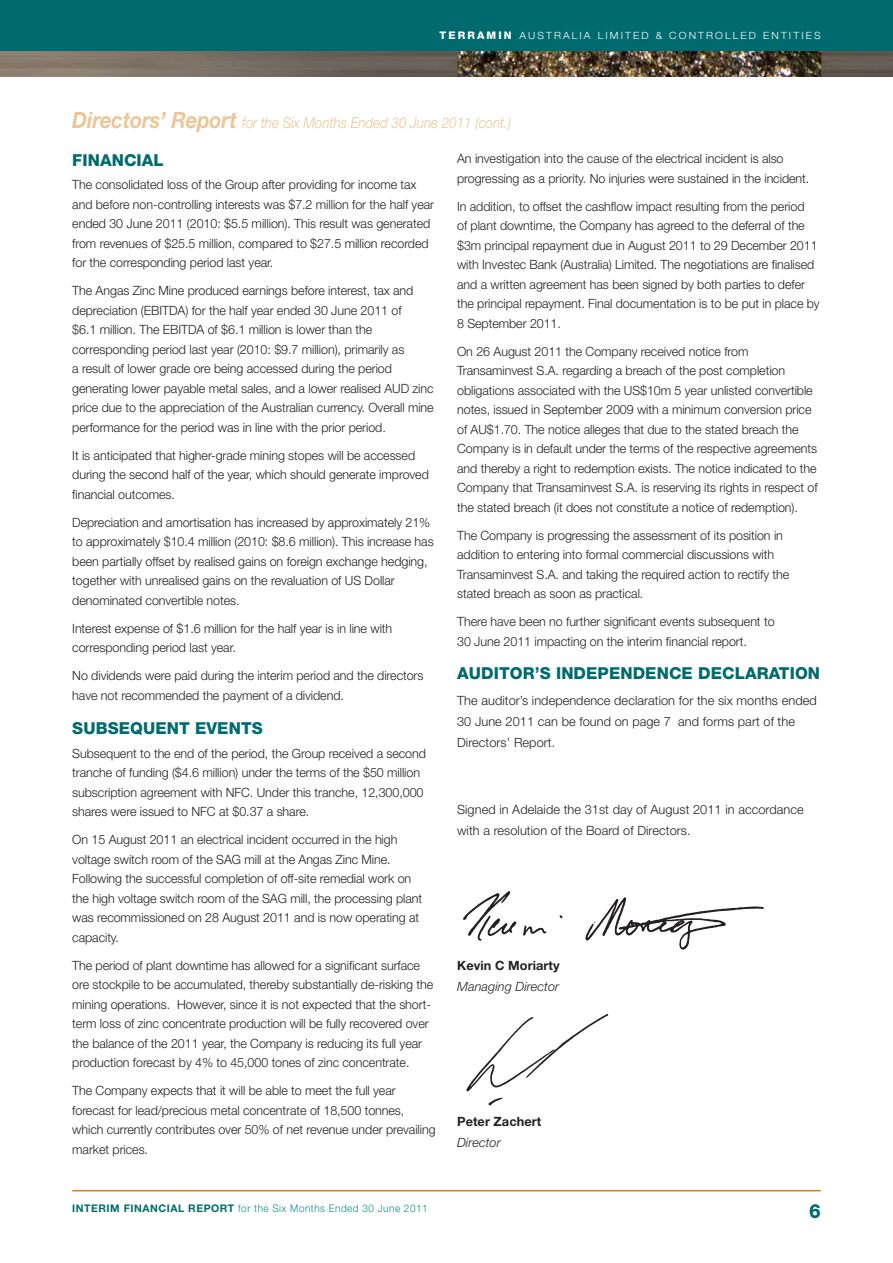
<style>
.page{position:relative;width:893px;height:1263px;background:#fff}
.page>*{position:absolute;margin:0;border:0;box-sizing:border-box;transform-origin:0 0}
.t1{font:800 19.5px "Helvetica Neue";color:#006b6e;scale:.95 1}
.t2{font:800 16.5px "Helvetica Neue";letter-spacing:.005em;color:#006b6e}
.t3{font:italic 300 15px "Helvetica Neue";letter-spacing:-.005em;color:#ecc696;scale:.9 1}
.t4{font:300 12.75px/19.5px "Helvetica Neue";letter-spacing:-.005em;color:#231f20}
.t5{font:700 12.75px "Helvetica Neue";letter-spacing:.005em;color:#231f20}
.t6{font:italic 300 12.75px "Helvetica Neue";letter-spacing:.005em;color:#231f20}
.t7{font:300 10.5px "Helvetica Neue";letter-spacing:.05em;color:#148b90;scale:.95 1}
.t8{font:300 10.05px "Helvetica Neue";letter-spacing:.2em;color:#fff;scale:1.05 1}
.s1{font-weight:800;font-size:10.5px}
.s2{font-weight:700;font-size:22.5px}
.s3{font-weight:700;color:#006b6e}
</style>
<div class="page">
<div style="left:0;top:0;width:893px;height:55px;background:#006b6e"></div>
<hr style="left:72px;top:1190px;width:749px;height:1px;background:#d08315">
<img style="left:0;top:51px;width:893px;height:26px">
<img style="left:463px;top:891px;width:301px;height:59px">
<img style="left:466px;top:1014px;width:143px;height:92px">
<p class="t8" style="left:440px;top:29px;width:93px"><span class="s1">TERRAMIN</span> Australia</p>
<p class="t8" style="left:598px;top:29px;width:8px">limited</p>
<p class="t8" style="left:656px;top:29px;width:40px">&amp; Contr</p>
<p class="t8" style="left:715px;top:29px;width:18px">olled</p>
<p class="t8" style="left:763px;top:29px;width:16px">Entities</p>
<p class="t3" style="left:72px;top:114px;width:489px"><span class="s2">Directors’ Report</span> for the Six Months Ended 30 June 2011 (cont.)</p>
<p class="t2" style="left:72px;top:150px;width:22px">FINANCIAL</p>
<p class="t4" style="left:72px;top:175px;width:363px">The consolidated loss of the Group after providing for income tax and before non-controlling interests was $7.2 million for the half year ended 30 June 2011 (2010: $5.5 million). This result was generated from revenues of $25.5 million, compared to $27.5 million recorded for the corresponding period last year.</p>
<p class="t4" style="left:72px;top:281px;width:363px">The Angas Zinc Mine produced earnings before interest, tax and depreciation (EBITDA) for the half year ended 30 June 2011 of<br>$6.1 million. The EBITDA of $6.1 million is lower than the corresponding period last year (2010: $9.7 million), primarily as<br>a result of lower grade ore being accessed during the period generating lower payable metal sales, and a lower realised AUD zinc price due to the appreciation of the Australian currency. Overall mine performance for the period was in line with the prior period.</p>
<p class="t4" style="left:72px;top:445px;width:358px">It is anticipated that higher-grade mining stopes will be accessed during the second half of the year, which should generate improved financial outcomes.</p>
<p class="t4" style="left:72px;top:512px;width:363px">Depreciation and amortisation has increased by approximately 21% to approximately $10.4 million (2010: $8.6 million). This increase has been partially offset by realised gains on foreign exchange hedging, together with unrealised gains on the revaluation of US Dollar denominated convertible notes.</p>
<p class="t4" style="left:72px;top:618px;width:321px">Interest expense of $1.6 million for the half year is in line with corresponding period last year.</p>
<p class="t4" style="left:72px;top:666px;width:353px">No dividends were paid during the interim period and the directors have not recommended the payment of a dividend.</p>
<p class="t2" style="left:72px;top:718px;width:36px">SUBSE</p>
<p class="t2" style="left:130px;top:718px;width:38px">QUENT</p>
<p class="t2" style="left:195px;top:718px;width:24px">EVENTS</p>
<p class="t4" style="left:72px;top:743px;width:355px">Subsequent to the end of the period, the Group received a second tranche of funding ($4.6 million) under the terms of the $50 million subscription agreement with NFC. Under this tranche, 12,300,000 shares were issued to NFC at $0.37 a share.</p>
<p class="t4" style="left:72px;top:829px;width:351px">On 15 August 2011 an electrical incident occurred in the high voltage switch room of the SAG mill at the Angas Zinc Mine.<br>Following the successful completion of off-site remedial work on the high voltage switch room of the SAG mill, the processing plant was recommissioned on 28 August 2011 and is now operating at capacity.</p>
<p class="t4" style="left:72px;top:955px;width:362px">The period of plant downtime has allowed for a significant surface ore stockpile to be accumulated, thereby substantially de-risking the mining operations. However, since it is not expected that the short&shy;term loss of zinc concentrate production will be fully recovered over the balance of the 2011 year, the Company is reducing its full year production forecast by 4% to 45,000 tones of zinc concentrate.</p>
<p class="t4" style="left:72px;top:1080px;width:365px">The Company expects that it will be able to meet the full year forecast for lead/precious metal concentrate of 18,500 tonnes, which currently contributes over 50% of net revenue under prevailing market prices.</p>
<p class="t4" style="left:457px;top:148px;width:354px">An investigation into the cause of the electrical incident is also progressing as a priority. No injuries were sustained in the incident.</p>
<p class="t4" style="left:457px;top:196px;width:364px">In addition, to offset the cashflow impact resulting from the period<br>of plant downtime, the Company has agreed to the deferral of the $3m principal repayment due in August 2011 to 29 December 2011 with Investec Bank (Australia) Limited. The negotiations are finalised and a written agreement has been signed by both parties to defer the principal repayment. Final documentation is to be put in place by 8 September 2011.</p>
<p class="t4" style="left:457px;top:341px;width:362px">On 26 August 2011 the Company received notice from Transaminvest S.A. regarding a breach of the post completion obligations associated with the US$10m 5 year unlisted convertible notes, issued in September 2009 with a minimum conversion price of AU$1.70. The notice alleges that due to the stated breach the Company is in default under the terms of the respective agreements and thereby a right to redemption exists. The notice indicated to the Company that Transaminvest S.A. is reserving its rights in respect of the stated breach (it does not constitute a notice of redemption).</p>
<p class="t4" style="left:457px;top:525px;width:334px">The Company is progressing the assessment of its position in addition to entering into formal commercial discussions with Transaminvest S.A. and taking the required action to rectify the stated breach as soon as practical.</p>
<p class="t4" style="left:457px;top:611px;width:319px">There have been no further significant events subsequent to<br>30 June 2011 impacting on the interim financial report.</p>
<p class="t2" style="left:457px;top:664px;width:36px">AUDITOR</p>
<p class="t2" style="left:535px;top:664px;width:40px">’S INDEPENDENCE</p>
<p class="t2" style="left:698px;top:664px;width:25px">DECLARATION</p>
<p class="t4" style="left:457px;top:689px;width:361px;line-height:21px">The auditor’s independence declaration for the six months ended<br>30 June 2011 can be found on page 7 and forms part of the<br>Directors’ Report.</p>
<p class="t4" style="left:457px;top:799px;width:348px;line-height:21px">Signed in Adelaide the 31st day of August 2011 in accordance with a resolution of the Board of Directors.</p>
<p class="t5" style="left:457px;top:958px;width:104px">Kevin C Moriarty</p>
<p class="t6" style="left:457px;top:979px;width:104px">Managing Director</p>
<p class="t5" style="left:457px;top:1114px;width:86px">Peter Zachert</p>
<p class="t6" style="left:457px;top:1135px;width:45px">Director</p>
<p class="t7" style="left:72px;top:1201px;width:376px"><span class="s3">INTERIM FINANCIAL REPORT</span> for the Six Months Ended 30 June 2011</p>
<h1 class="t1" style="left:809px;top:1200px;width:14px">6</h1>
</div>
